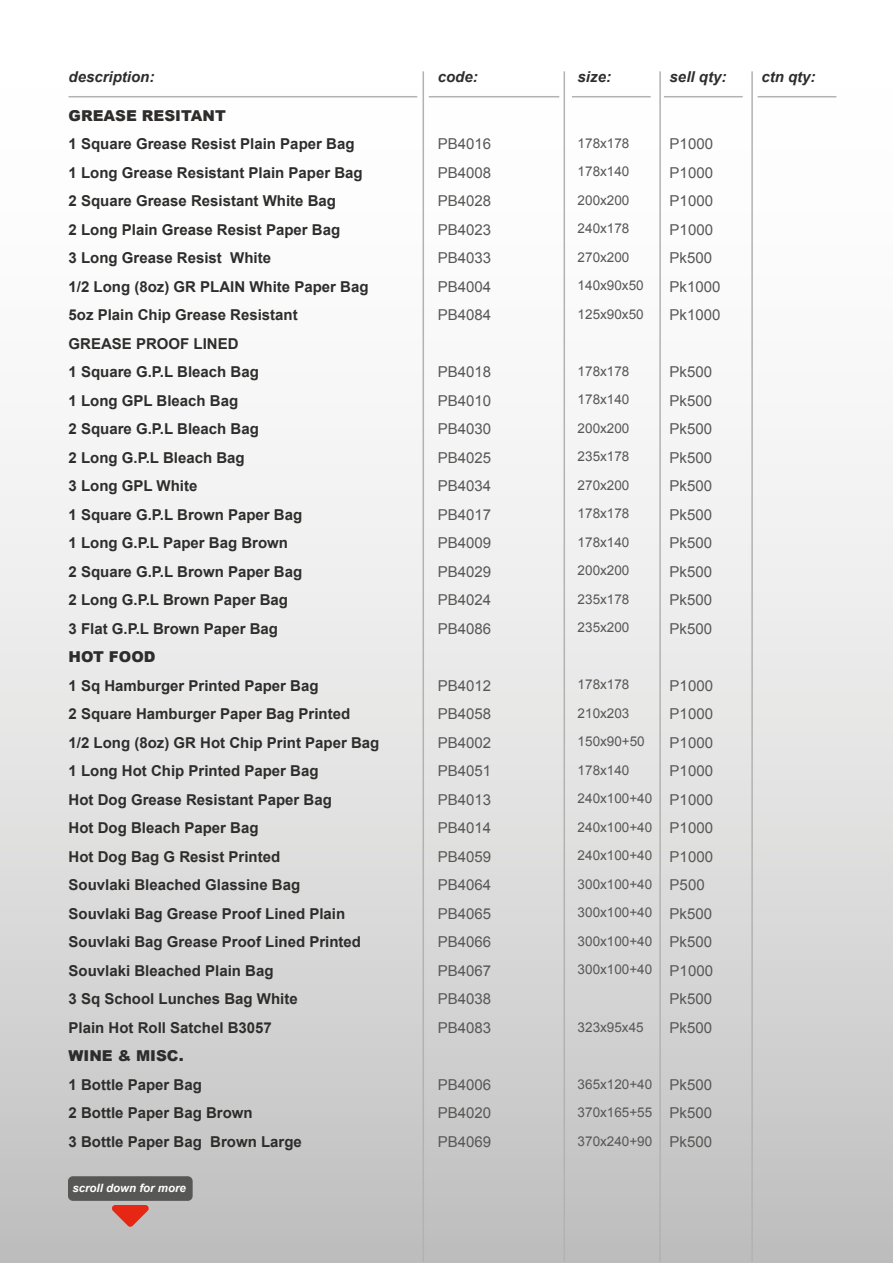
<style>
.page{position:relative;width:893px;height:1263px;background:#fff}
.page>*{position:absolute;margin:0;border:0;box-sizing:border-box;transform-origin:0 0}
.t1{font:700 15px/28.5px "Arial";color:#2e2d2c}
.t2{font:15px/28.5px "Arial";color:#575756;text-align:justify}
.t3{font:italic 700 15px "Arial";color:#2e2d2c}
.t4{font:900 15px "Arial";color:#2e2d2c}
.t5{font:13.5px/28.5px "Arial";color:#575756}
.t6{font:italic 700 11.55px "Arial";color:#fff}
</style>
<div class="page">
<div style="left:0;top:0;width:893px;height:1263px;background:linear-gradient(to bottom,#fff,#c6c5c5)"></div>
<hr style="left:69px;top:96px;width:348px;height:1px;background:#b3b2b2">
<hr style="left:429px;top:96px;width:130px;height:1px;background:#b3b2b2">
<hr style="left:423px;top:71px;width:1px;height:1191px;background:#b3b2b2">
<hr style="left:564px;top:71px;width:1px;height:1191px;background:#b3b2b2">
<hr style="left:664px;top:96px;width:79px;height:1px;background:#b3b2b2">
<hr style="left:758px;top:96px;width:78px;height:1px;background:#b3b2b2">
<hr style="left:751px;top:71px;width:2px;height:1191px;background:#b3b2b2">
<hr style="left:572px;top:96px;width:79px;height:1px;background:#b3b2b2">
<hr style="left:659px;top:71px;width:2px;height:1191px;background:#b3b2b2">
<svg style="left:112px;top:1205px;width:37px;height:22px"></svg>
<div style="left:69px;top:1177px;width:123px;height:23px;background:#575756;border-radius:4px"></div>
<div style="left:68px;top:1176px;width:124px;height:25px;border:1px solid #575756;border-radius:4px"></div>
<p class="t3" style="left:69px;top:67px;width:87px">description:</p>
<p class="t3" style="left:438px;top:67px;width:42px">code:</p>
<p class="t3" style="left:670px;top:67px;width:58px">sell qty:</p>
<p class="t3" style="left:761px;top:67px;width:56px">ctn qty:</p>
<p class="t4" style="left:69px;top:104px;width:159px">GREASE RESITANT</p>
<p class="t1" style="left:69px;top:130px;width:302px">1 Square Grease Resist Plain Paper Bag<br>1 Long Grease Resistant Plain Paper Bag<br>2 Square Grease Resistant White Bag<br>2 Long Plain Grease Resist Paper Bag<br>3 Long Grease Resist White<br>1/2 Long (8oz) GR PLAIN White Paper Bag<br>5oz Plain Chip Grease Resistant<br>GREASE PROOF LINED<br>1 Square G.P.L Bleach Bag<br>1 Long GPL Bleach Bag<br>2 Square G.P.L Bleach Bag<br>2 Long G.P.L Bleach Bag<br>3 Long GPL White<br>1 Square G.P.L Brown Paper Bag<br>1 Long G.P.L Paper Bag Brown<br>2 Square G.P.L Brown Paper Bag<br>2 Long G.P.L Brown Paper Bag<br>3 Flat G.P.L Brown Paper Bag</p>
<p class="t4" style="left:69px;top:646px;width:89px">HOT FOOD</p>
<p class="t1" style="left:69px;top:671px;width:312px">1 Sq Hamburger Printed Paper Bag<br>2 Square Hamburger Paper Bag Printed<br>1/2 Long (8oz) GR Hot Chip Print Paper Bag<br>1 Long Hot Chip Printed Paper Bag<br>Hot Dog Grease Resistant Paper Bag<br>Hot Dog Bleach Paper Bag<br>Hot Dog Bag G Resist Printed<br>Souvlaki Bleached Glassine Bag<br>Souvlaki Bag Grease Proof Lined Plain<br>Souvlaki Bag Grease Proof Lined Printed<br>Souvlaki Bleached Plain Bag<br>3 Sq School Lunches Bag White<br>Plain Hot Roll Satchel B3057</p>
<p class="t4" style="left:69px;top:1045px;width:117px">WINE &amp; MISC.</p>
<p class="t1" style="left:69px;top:1070px;width:235px">1 Bottle Paper Bag<br>2 Bottle Paper Bag Brown<br>3 Bottle Paper Bag Brown Large</p>
<p class="t3" style="left:578px;top:67px;width:35px">size:</p>
<p class="t2" style="left:438px;top:130px;width:55px">PB4016<br>PB4008<br>PB4028<br>PB4023<br>PB4033<br>PB4004<br>PB4084</p>
<p class="t2" style="left:670px;top:130px;width:52px;text-align:left">P1000<br>P1000<br>P1000<br>P1000<br>Pk500<br>Pk1000<br>Pk1000</p>
<p class="t5" style="left:578px;top:129px;width:68px">178x178<br>178x140<br>200x200<br>240x178<br>270x200<br>140x90x50<br>125x90x50</p>
<p class="t5" style="left:578px;top:357px;width:53px;text-align:justify">178x178<br>178x140<br>200x200<br>235x178<br>270x200<br>178x178<br>178x140<br>200x200<br>235x178<br>235x200</p>
<p class="t2" style="left:438px;top:358px;width:55px">PB4018<br>PB4010<br>PB4030<br>PB4025<br>PB4034<br>PB4017<br>PB4009<br>PB4029<br>PB4024<br>PB4086</p>
<p class="t2" style="left:670px;top:358px;width:44px">Pk500<br>Pk500<br>Pk500<br>Pk500<br>Pk500<br>Pk500<br>Pk500<br>Pk500<br>Pk500<br>Pk500</p>
<p class="t5" style="left:578px;top:671px;width:76px">178x178<br>210x203<br>150x90+50<br>178x140<br>240x100+40<br>240x100+40<br>240x100+40<br>300x100+40<br>300x100+40<br>300x100+40<br>300x100+40</p>
<p class="t2" style="left:438px;top:671px;width:55px">PB4012<br>PB4058<br>PB4002<br>PB4051<br>PB4013<br>PB4014<br>PB4059<br>PB4064<br>PB4065<br>PB4066<br>PB4067<br>PB4038<br>PB4083</p>
<p class="t2" style="left:670px;top:671px;width:45px;text-align:left">P1000<br>P1000<br>P1000<br>P1000<br>P1000<br>P1000<br>P1000<br>P500<br>Pk500<br>Pk500<br>P1000<br>Pk500<br>Pk500</p>
<p class="t5" style="left:578px;top:1013px;width:68px">323x95x45</p>
<p class="t5" style="left:578px;top:1070px;width:76px;text-align:justify">365x120+40<br>370x165+55<br>370x240+90</p>
<p class="t2" style="left:438px;top:1070px;width:55px">PB4006<br>PB4020<br>PB4069</p>
<p class="t2" style="left:670px;top:1070px;width:44px">Pk500<br>Pk500<br>Pk500</p>
<p class="t6" style="left:72px;top:1180px;width:115px">scroll down for more</p>
</div>
